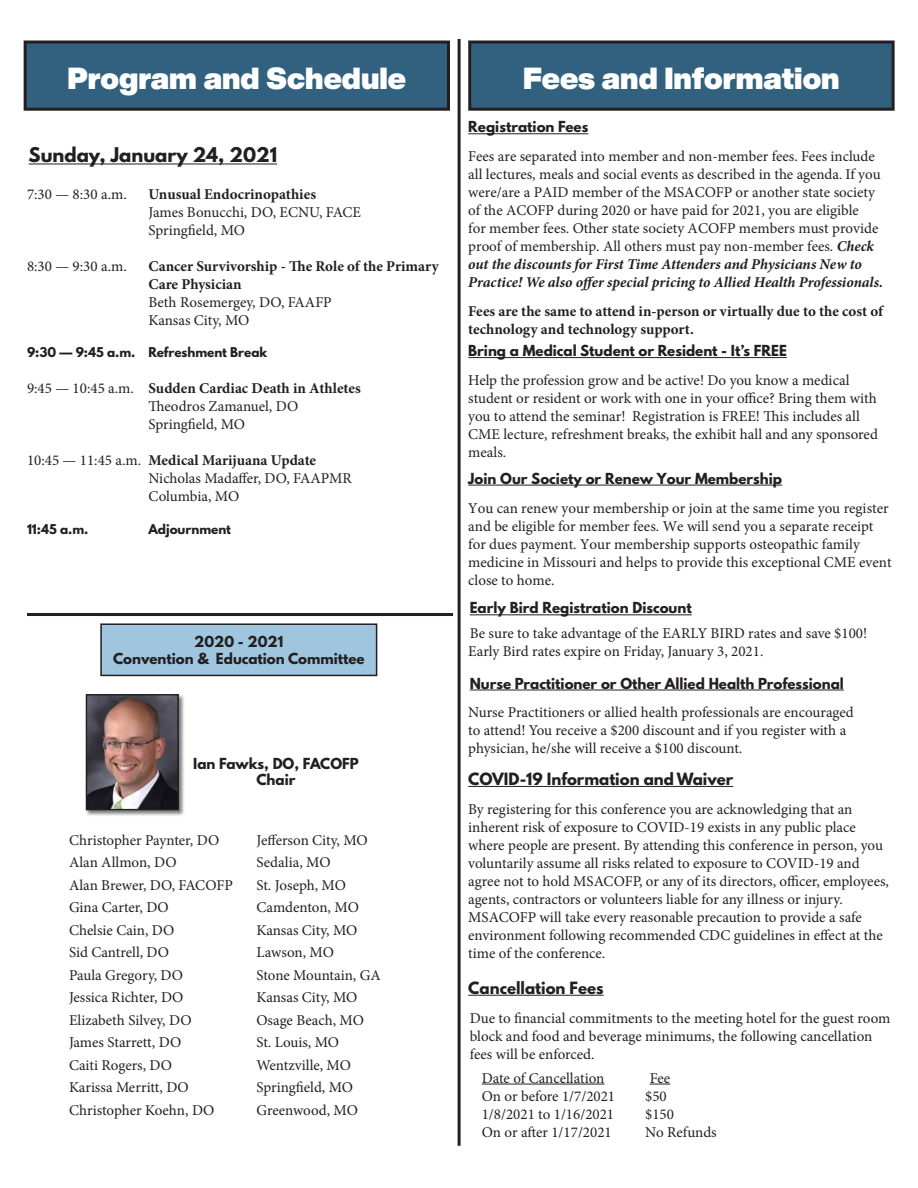
<style>
.page{position:relative;width:918px;height:1188px;background:#fff}
.page>*{position:absolute;margin:0;border:0;box-sizing:border-box;transform-origin:0 0}
.t1{font:900 30px "Helvetica Now Display";color:#fff}
.t2{font:700 18px "League Spartan";color:#231f20}
.t3{font:15px/18px "Minion Pro";color:#231f20}
.t4{font:700 15px/18px "Minion Pro";color:#231f20}
.t5{font:700 15px "League Spartan";color:#231f20}
.t6{font:700 13.5px "League Spartan";color:#231f20}
.t7{font:700 12px "League Spartan";color:#231f20}
.s1{font-weight:400}
.s2{font-size:13.5px}
.s3{font-weight:700;font-style:italic}
</style>
<div class="page">
<div style="left:25px;top:42px;width:423px;height:67px;background:#31617f"></div>
<div style="left:24px;top:40px;width:426px;height:71px;border:3px solid #231f20"></div>
<div style="left:470px;top:42px;width:423px;height:67px;background:#31617f"></div>
<div style="left:468px;top:40px;width:427px;height:71px;border:3px solid #231f20"></div>
<hr style="left:29px;top:164px;width:248px;height:1px;background:#231f20">
<hr style="left:468px;top:133px;width:120px;height:1px;background:#231f20">
<hr style="left:468px;top:357px;width:319px;height:1px;background:#231f20">
<hr style="left:468px;top:485px;width:314px;height:1px;background:#231f20">
<hr style="left:470px;top:615px;width:222px;height:1px;background:#231f20">
<hr style="left:470px;top:690px;width:374px;height:1px;background:#231f20">
<hr style="left:468px;top:786px;width:265px;height:1px;background:#231f20">
<hr style="left:468px;top:995px;width:136px;height:1px;background:#231f20">
<hr style="left:482px;top:1084px;width:122px;height:1px;background:#231f20">
<svg style="left:650px;top:1084px;width:20px;height:1px"></svg>
<div style="left:85px;top:694px;width:100px;height:123px;background:#231f20;opacity:.6"></div>
<img style="left:88px;top:696px;width:89px;height:112px">
<div style="left:86px;top:694px;width:93px;height:116px;border:1px solid #231f20"></div>
<div style="left:101px;top:624px;width:276px;height:51px;background:#a0c6df"></div>
<div style="left:100px;top:623px;width:277px;height:53px;border:2px solid #231f20"></div>
<hr style="left:458px;top:39px;width:3px;height:1107px;background:#231f20">
<hr style="left:27px;top:613px;width:426px;height:3px;background:#231f20">
<p class="t1" style="left:68px;top:57px;width:340px">Program and Schedule</p>
<p class="t1" style="left:523px;top:57px;width:318px">Fees and Information</p>
<p class="t2" style="left:29px;top:141px;width:250px">Sunday, January 24, 2021</p>
<p class="t3" style="left:27px;top:185px;width:101px">7:30 — 8:30 a.m.</p>
<p class="t4" style="left:148px;top:185px;width:169px">Unusual Endocrinopathies</p>
<p class="t3" style="left:148px;top:203px;width:214px">James Bonucchi, DO, ECNU, FACE</p>
<p class="t3" style="left:148px;top:221px;width:98px">Springfield, MO</p>
<p class="t3" style="left:27px;top:257px;width:101px">8:30 — 9:30 a.m.</p>
<p class="t4" style="left:148px;top:257px;width:292px">Cancer Survivorship - The Role of the Primary</p>
<p class="t4" style="left:148px;top:275px;width:95px">Care Physician</p>
<p class="t3" style="left:148px;top:293px;width:185px">Beth Rosemergey, DO, FAAFP</p>
<p class="t3" style="left:148px;top:311px;width:102px">Kansas City, MO</p>
<p class="t7" style="left:27px;top:343px;width:242px">9:30 — 9:45 a.m. Refreshment Break</p>
<p class="t4" style="left:27px;top:379px;width:335px"><span class="s1">9:45 — 10:45 a.m.</span> Sudden Cardiac Death in Athletes</p>
<p class="t3" style="left:148px;top:397px;width:151px">Theodros Zamanuel, DO</p>
<p class="t3" style="left:148px;top:415px;width:98px">Springfield, MO</p>
<p class="t4" style="left:27px;top:451px;width:291px"><span class="s1">10:45 — 11:45 a.m.</span> Medical Marijuana Update</p>
<p class="t3" style="left:148px;top:469px;width:205px">Nicholas Madaffer, DO, FAAPMR</p>
<p class="t3" style="left:148px;top:487px;width:92px">Columbia, MO</p>
<p class="t7" style="left:27px;top:519px;width:63px">11:45 a.m.</p>
<p class="t7" style="left:148px;top:519px;width:84px">Adjournment</p>
<p class="t6" style="left:194px;top:631px;width:91px">2020 - 2021</p>
<p class="t6" style="left:113px;top:648px;width:253px">Convention &amp; Education Committee</p>
<p class="t6" style="left:193px;top:753px;width:167px">Ian Fawks, DO, FACOFP</p>
<p class="t6" style="left:256px;top:769px;width:41px">Chair</p>
<p class="t3" style="left:69px;top:831px;width:152px">Christopher Paynter, DO</p>
<p class="t3" style="left:256px;top:831px;width:113px">Jefferson City, MO</p>
<p class="t3" style="left:69px;top:853px;width:109px">Alan Allmon, DO</p>
<p class="t3" style="left:256px;top:853px;width:76px">Sedalia, MO</p>
<p class="t3" style="left:69px;top:876px;width:165px">Alan Brewer, DO, FACOFP</p>
<p class="t3" style="left:256px;top:876px;width:91px">St. Joseph, MO</p>
<p class="t3" style="left:69px;top:898px;width:101px">Gina Carter, DO</p>
<p class="t3" style="left:256px;top:898px;width:104px">Camdenton, MO</p>
<p class="t3" style="left:69px;top:921px;width:107px">Chelsie Cain, DO</p>
<p class="t3" style="left:256px;top:921px;width:102px">Kansas City, MO</p>
<p class="t3" style="left:69px;top:943px;width:102px">Sid Cantrell, DO</p>
<p class="t3" style="left:256px;top:943px;width:79px">Lawson, MO</p>
<p class="t3" style="left:69px;top:966px;width:116px">Paula Gregory, DO</p>
<p class="t3" style="left:256px;top:966px;width:126px">Stone Mountain, GA</p>
<p class="t3" style="left:69px;top:988px;width:116px">Jessica Richter, DO</p>
<p class="t3" style="left:256px;top:988px;width:102px">Kansas City, MO</p>
<p class="t3" style="left:69px;top:1011px;width:124px">Elizabeth Silvey, DO</p>
<p class="t3" style="left:256px;top:1011px;width:109px">Osage Beach, MO</p>
<p class="t3" style="left:69px;top:1033px;width:114px">James Starrett, DO</p>
<p class="t3" style="left:256px;top:1033px;width:84px">St. Louis, MO</p>
<p class="t3" style="left:69px;top:1056px;width:105px">Caiti Rogers, DO</p>
<p class="t3" style="left:256px;top:1056px;width:96px">Wentzville, MO</p>
<p class="t3" style="left:69px;top:1078px;width:121px">Karissa Merritt, DO</p>
<p class="t3" style="left:256px;top:1078px;width:98px">Springfield, MO</p>
<p class="t3" style="left:69px;top:1101px;width:147px">Christopher Koehn, DO</p>
<p class="t3" style="left:256px;top:1101px;width:103px">Greenwood, MO</p>
<p class="t6" style="left:468px;top:116px;width:122px">Registration Fees</p>
<p class="t3" style="left:468px;top:148px;width:416px">Fees are separated into member and non-member fees. Fees include all lectures, meals and social events as described in the agenda<span class="s2">.</span> If you were/are a PAID member of the MSACOFP or another state society of the ACOFP during 2020 or have paid for 2021, you are eligible<br>for member fees. Other state society ACOFP members must provide proof of membership. All others must pay non-member fees. <span class="s3">Check out the discounts for First Time Attenders and Physicians New to Practice! We also offer special pricing to Allied Health Professionals.</span></p>
<p class="t4" style="left:468px;top:302px;width:416px">Fees are the same to attend in-person or virtually due to the cost of technology and technology support.</p>
<p class="t6" style="left:468px;top:340px;width:320px">Bring a Medical Student or Resident - It’s FREE</p>
<p class="t3" style="left:468px;top:371px;width:411px">Help the profession grow and be active! Do you know a medical student or resident or work with one in your office? Bring them with you to attend the seminar! Registration is FREE! This includes all CME lecture, refreshment breaks, the exhibit hall and any sponsored meals.</p>
<p class="t6" style="left:468px;top:468px;width:315px">Join Our Society or Renew Your Membership</p>
<p class="t3" style="left:468px;top:499px;width:425px">You can renew your membership or join at the same time you register and be eligible for member fees. We will send you a separate receipt for dues payment. Your membership supports osteopathic family medicine in Missouri and helps to provide this exceptional CME event close to home.</p>
<p class="t6" style="left:470px;top:597px;width:224px">Early Bird Registration Discount</p>
<p class="t3" style="left:470px;top:625px;width:399px">Be sure to take advantage of the EARLY BIRD rates and save $100!</p>
<p class="t3" style="left:468px;top:643px;width:297px">Early Bird rates expire on Friday, January 3, 2021.</p>
<p class="t6" style="left:470px;top:673px;width:376px">Nurse Practitioner or Other Allied Health Professional</p>
<p class="t3" style="left:468px;top:704px;width:387px">Nurse Practitioners or allied health professionals are encouraged to attend! You receive a $200 discount and if you register with a physician, he/she will receive a $100 discount.</p>
<p class="t5" style="left:468px;top:767px;width:267px">COVID-19 Information and Waiver</p>
<p class="t3" style="left:468px;top:800px;width:422px">By registering for this conference you are acknowledging that an inherent risk of exposure to COVID-19 exists in any public place where people are present. By attending this conference in person, you voluntarily assume all risks related to exposure to COVID-19 and agree not to hold MSACOFP, or any of its directors, officer, employees, agents, contractors or volunteers liable for any illness or injury.<br>MSACOFP will take every reasonable precaution to provide a safe environment following recommended CDC guidelines in effect at the time of the conference.</p>
<p class="t5" style="left:468px;top:976px;width:137px">Cancellation Fees</p>
<p class="t3" style="left:470px;top:1009px;width:422px">Due to financial commitments to the meeting hotel for the guest room block and food and beverage minimums, the following cancellation fees will be enforced.</p>
<p class="t3" style="left:482px;top:1069px;width:124px">Date of Cancellation</p>
<p class="t3" style="left:650px;top:1069px;width:22px">Fee</p>
<p class="t3" style="left:482px;top:1087px;width:135px">On or before 1/7/2021</p>
<p class="t3" style="left:645px;top:1087px;width:23px">$50</p>
<p class="t3" style="left:482px;top:1105px;width:134px">1/8/2021 to 1/16/2021</p>
<p class="t3" style="left:645px;top:1105px;width:30px">$150</p>
<p class="t3" style="left:482px;top:1123px;width:132px">On or after 1/17/2021</p>
<p class="t3" style="left:645px;top:1123px;width:73px">No Refunds</p>
</div>
